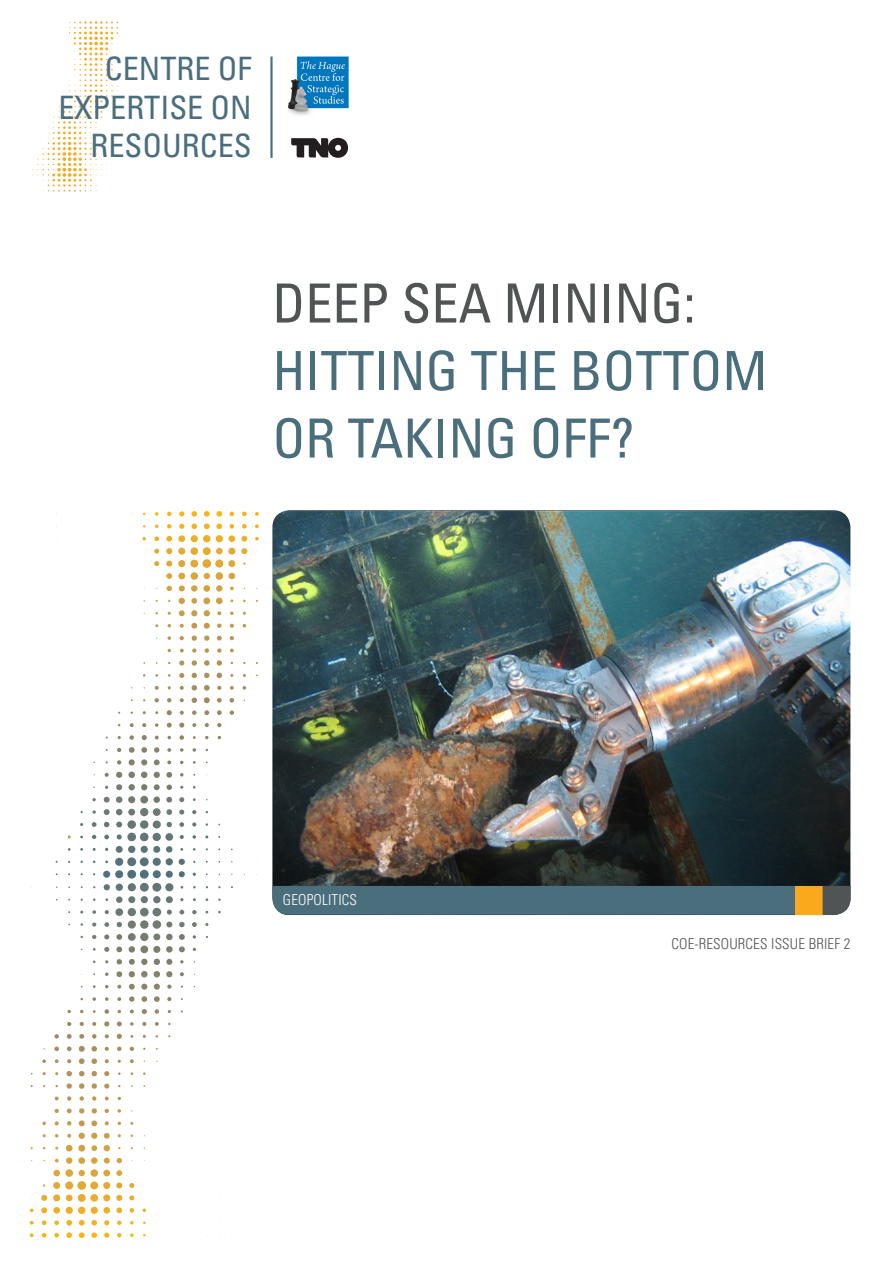
<style>
.page{position:relative;width:893px;height:1263px;background:#fff}
.page>*{position:absolute;margin:0;border:0;box-sizing:border-box;transform-origin:0 0}
.t1{font:condensed 54px "Univers";color:#4b6e7d}
.t2{font:condensed 54px "Univers";color:#515455}
.t3{font:condensed 32.25px "Univers";color:#4b6e7d}
.Nieuwe_broodletter{font:300 condensed 15px "Univers";letter-spacing:.01em;color:#515455}
.Nieuwe_broodletter-2{font:300 condensed 15px "Univers";letter-spacing:.01em;color:#fff}
</style>
<div class="page">
<img style="left:272px;top:510px;width:578px;height:376px">
<svg style="left:291px;top:138px;width:57px;height:20px"></svg>
<svg style="left:32px;top:21px;width:86px;height:171px"></svg>
<hr style="left:270px;top:57px;width:3px;height:101px;background:#4b6e7d">
<img style="left:288px;top:56px;width:61px;height:60px">
<svg style="left:56px;top:511px;width:203px;height:18px"></svg>
<svg style="left:31px;top:883px;width:202px;height:20px"></svg>
<svg style="left:272px;top:886px;width:578px;height:29px;background:#547076"></svg>
<p class="t3" style="left:105px;top:48px;width:148px">CENTRE OF</p>
<p class="t3" style="left:58px;top:87px;width:195px">EXPERTISE ON</p>
<p class="t3" style="left:91px;top:125px;width:163px">RESOURCES</p>
<p class="t2" style="left:272px;top:269px;width:425px">DEEP SEA MINING:</p>
<p class="t1" style="left:272px;top:337px;width:496px">HITTING THE BOTTOM</p>
<p class="t1" style="left:272px;top:404px;width:363px">OR TAKING OFF?</p>
<p class="Nieuwe_broodletter-2" style="left:283px;top:891px;width:75px">GEOPOLITICS</p>
<p class="Nieuwe_broodletter" style="left:672px;top:934px;width:180px">COE-RESOURCES ISSUE BRIEF 2</p>
</div>
